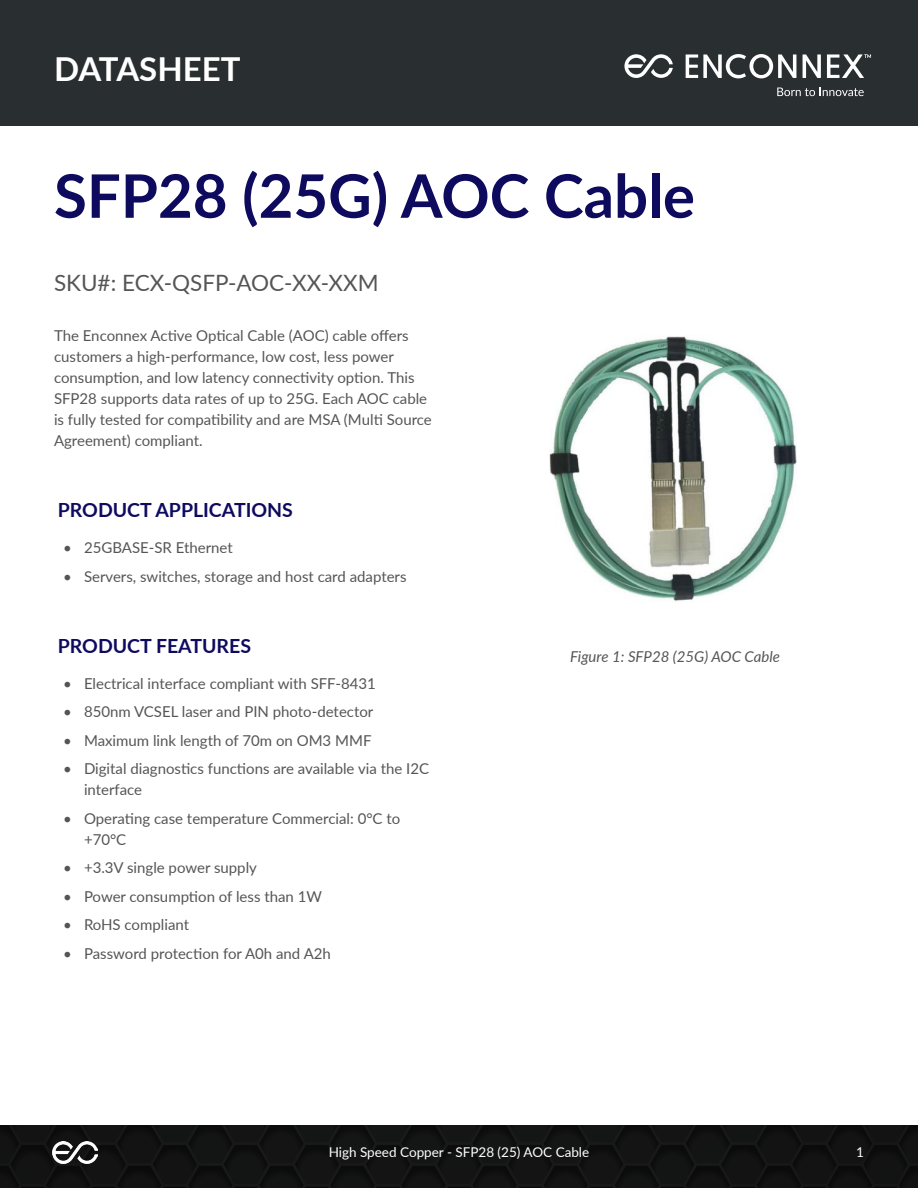
<style>
.page{position:relative;width:918px;height:1188px;background:#fff}
.page>*{position:absolute;margin:0;border:0;box-sizing:border-box;transform-origin:0 0}
.t1{font:700 60px "Lato";color:#0e0b5f}
.t2{font:700 33px "Lato";color:#fff}
.t3{font:22.5px "Lato";color:#555}
.t4{font:700 19.5px "Lato";color:#0e0b5f}
.t5{font:15px/21px "Lato";color:#555}
.t6{font:italic 15px "Lato";color:#555}
.t7{font:13.5px "Lato";color:#fff}
</style>
<div class="page">
<div style="left:0;top:0;width:918px;height:126px;background:#292e31"></div>
<svg style="left:624px;top:54px;width:49px;height:24px"></svg>
<svg style="left:686px;top:54px;width:110px;height:24px"></svg>
<svg style="left:803px;top:54px;width:18px;height:24px"></svg>
<svg style="left:777px;top:88px;width:87px;height:8px"></svg>
<svg style="left:827px;top:54px;width:44px;height:24px"></svg>
<div style="left:0;top:1125px;width:918px;height:63px;background:#131313"></div>
<img style="left:53px;top:1142px;width:44px;height:22px">
<img style="left:549px;top:336px;width:247px;height:265px">
<h2 class="t2" style="left:54px;top:44px;width:188px">DATASHEET</h2>
<h1 class="t1" style="left:54px;top:152px;width:642px">SFP28 (25G) AOC Cable</h1>
<h3 class="t3" style="left:54px;top:267px;width:326px">SKU#: ECX-QSFP-AOC-XX-XXM</h3>
<p class="t5" style="left:54px;top:324px;width:379px">The Enconnex Active Optical Cable (AOC) cable offers customers a high-performance, low cost, less power consumption, and low latency connectivity option. This SFP28 supports data rates of up to 25G. Each AOC cable is fully tested for compatibility and are MSA (Multi Source Agreement) compliant.</p>
<h3 class="t4" style="left:58px;top:496px;width:237px">PRODUCT APPLICATIONS</h3>
<p class="t5" style="left:63px;top:537px;width:171px">• 25GBASE-SR Ethernet</p>
<p class="t5" style="left:63px;top:565px;width:345px">• Servers, switches, storage and host card adapters</p>
<h3 class="t4" style="left:58px;top:631px;width:195px">PRODUCT FEATURES</h3>
<p class="t5" style="left:63px;top:672px;width:314px">• Electrical interface compliant with SFF-8431</p>
<p class="t5" style="left:63px;top:701px;width:312px">• 850nm VCSEL laser and PIN photo-detector</p>
<p class="t5" style="left:63px;top:729px;width:310px">• Maximum link length of 70m on OM3 MMF</p>
<p class="t5" style="left:84px;top:758px;width:347px;text-indent:-21px">• Digital diagnostics functions are available via the I2C interface</p>
<p class="t5" style="left:84px;top:807px;width:318px;text-indent:-21px">• Operating case temperature Commercial: 0°C to +70°C</p>
<p class="t5" style="left:63px;top:857px;width:195px">• +3.3V single power supply</p>
<p class="t5" style="left:63px;top:885px;width:261px">• Power consumption of less than 1W</p>
<p class="t5" style="left:63px;top:914px;width:128px">• RoHS compliant</p>
<p class="t5" style="left:63px;top:942px;width:269px">• Password protection for A0h and A2h</p>
<p class="t6" style="left:570px;top:646px;width:211px">Figure 1: SFP28 (25G) AOC Cable</p>
<p class="t7" style="left:329px;top:1142px;width:262px">High Speed Copper - SFP28 (25) AOC Cable</p>
<p class="t7" style="left:856px;top:1143px;width:9px">1</p>
</div>
